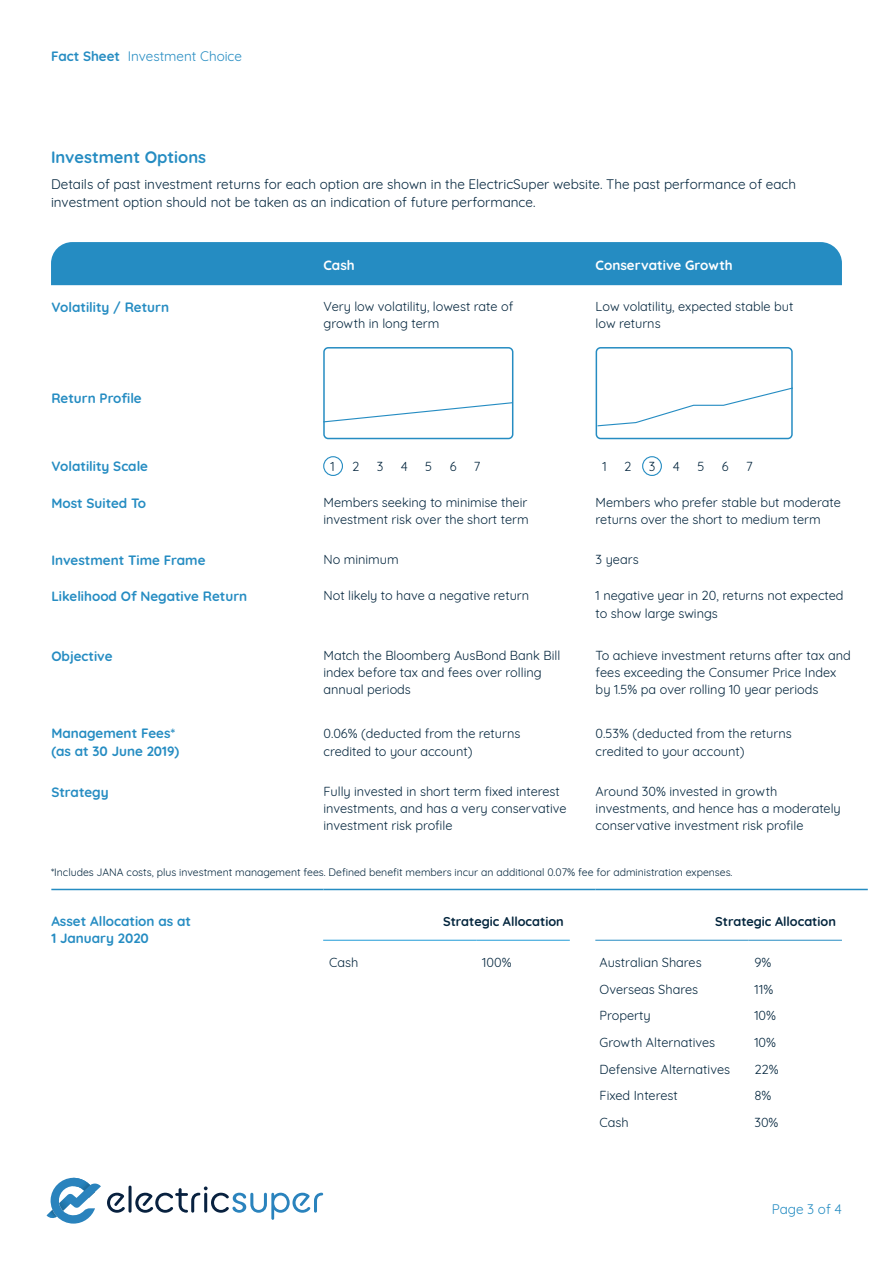
<style>
.page{position:relative;width:893px;height:1263px;background:#fff}
.page>*{position:absolute;margin:0;border:0;box-sizing:border-box;transform-origin:0 0}
.Sub_Headings_Small{font:700 16.5px "Quicksand";color:#258cc2}
.Body_Heading{font:700 13.5px/18px "Quicksand";color:#258cc2}
.Body{font:13.5px/18px "Quicksand";color:#03253d}
.Sub_Headings_Small-2{font:13.5px "Quicksand";color:#258cc2}
.t1{font:700 13.5px "Quicksand";color:#fff}
.Body-2{font:12.75px/17.2px "Quicksand";color:#03253d}
.Body-3{font:700 12.75px "Quicksand";color:#03253d}
.Body-4{font:10.5px "Quicksand";color:#03253d}
.s1{font-weight:700}
</style>
<div class="page">
<div style="left:51px;top:242px;width:791px;height:43px;background:#258cc2"></div>
<svg style="left:107px;top:1185px;width:216px;height:35px"></svg>
<svg style="left:47px;top:1178px;width:54px;height:45px"></svg>
<hr style="left:51px;top:889px;width:272px;height:1px;background:#258cc2">
<hr style="left:323px;top:889px;width:273px;height:1px;background:#258cc2">
<hr style="left:596px;top:889px;width:272px;height:1px;background:#258cc2">
<hr style="left:595px;top:940px;width:153px;height:1px;background:#258cc2">
<hr style="left:748px;top:940px;width:94px;height:1px;background:#258cc2">
<hr style="left:323px;top:940px;width:153px;height:1px;background:#1e9bd7">
<hr style="left:476px;top:940px;width:94px;height:1px;background:#1e9bd7">
<svg style="left:326px;top:401px;width:188px;height:22px"></svg>
<svg style="left:599px;top:388px;width:191px;height:39px"></svg>
<div style="left:323px;top:347px;width:190px;height:92px;border:2px solid #258cc2;border-radius:4px"></div>
<div style="left:596px;top:347px;width:197px;height:92px;border:2px solid #258cc2;border-radius:4px"></div>
<div style="left:323px;top:456px;width:20px;height:20px;border:1px solid #258cc2;border-radius:50%"></div>
<div style="left:642px;top:456px;width:20px;height:20px;border:1px solid #258cc2;border-radius:50%"></div>
<p class="Sub_Headings_Small-2" style="left:51px;top:46px;width:193px"><span class="s1">Fact Sheet</span> Investment Choice</p>
<p class="Sub_Headings_Small" style="left:51px;top:143px;width:157px">Investment Options</p>
<p class="Body" style="left:51px;top:174px;width:747px">Details of past investment returns for each option are shown in the ElectricSuper website. The past performance of each investment option should not be taken as an indication of future performance.</p>
<p class="t1" style="left:323px;top:254px;width:33px">Cash</p>
<p class="t1" style="left:596px;top:254px;width:139px">Conservative Growth</p>
<p class="Body_Heading" style="left:51px;top:297px;width:119px">Volatility / Return</p>
<p class="Body-2" style="left:323px;top:297px;width:191px">Very low volatility, lowest rate of growth in long term</p>
<p class="Body-2" style="left:596px;top:297px;width:199px">Low volatility, expected stable but low returns</p>
<p class="Body_Heading" style="left:51px;top:388px;width:92px">Return Profile</p>
<p class="Body_Heading" style="left:51px;top:456px;width:98px">Volatility Scale</p>
<p class="Body-2" style="left:330px;top:456px;width:6px">1</p>
<p class="Body-2" style="left:352px;top:456px;width:9px">2</p>
<p class="Body-2" style="left:377px;top:456px;width:8px">3</p>
<p class="Body-2" style="left:401px;top:456px;width:9px">4</p>
<p class="Body-2" style="left:425px;top:456px;width:8px">5</p>
<p class="Body-2" style="left:450px;top:456px;width:8px">6</p>
<p class="Body-2" style="left:474px;top:456px;width:8px">7</p>
<p class="Body-2" style="left:603px;top:456px;width:6px">1</p>
<p class="Body-2" style="left:624px;top:456px;width:9px">2</p>
<p class="Body-2" style="left:649px;top:456px;width:8px">3</p>
<p class="Body-2" style="left:673px;top:456px;width:9px">4</p>
<p class="Body-2" style="left:697px;top:456px;width:8px">5</p>
<p class="Body-2" style="left:722px;top:456px;width:8px">6</p>
<p class="Body-2" style="left:746px;top:456px;width:8px">7</p>
<p class="Body_Heading" style="left:51px;top:492px;width:96px">Most Suited To</p>
<p class="Body-2" style="left:323px;top:492px;width:207px">Members seeking to minimise their investment risk over the short term</p>
<p class="Body-2" style="left:596px;top:492px;width:247px">Members who prefer stable but moderate returns over the short to medium term</p>
<p class="Body_Heading" style="left:51px;top:550px;width:156px">Investment Time Frame</p>
<p class="Body-2" style="left:323px;top:550px;width:77px">No minimum</p>
<p class="Body-2" style="left:596px;top:550px;width:44px">3 years</p>
<p class="Body_Heading" style="left:51px;top:586px;width:197px">Likelihood Of Negative Return</p>
<p class="Body-2" style="left:323px;top:586px;width:207px">Not likely to have a negative return</p>
<p class="Body-2" style="left:596px;top:586px;width:249px">1 negative year in 20, returns not expected to show large swings</p>
<p class="Body_Heading" style="left:51px;top:646px;width:63px">Objective</p>
<p class="Body-2" style="left:323px;top:645px;width:238px">Match the Bloomberg AusBond Bank Bill index before tax and fees over rolling annual periods</p>
<p class="Body-2" style="left:596px;top:645px;width:257px">To achieve investment returns after tax and fees exceeding the Consumer Price Index by 1.5% pa over rolling 10 year periods</p>
<p class="Body_Heading" style="left:51px;top:723px;width:130px">Management Fees* (as at 30 June 2019)</p>
<p class="Body-2" style="left:323px;top:724px;width:198px">0.06% (deducted from the returns credited to your account)</p>
<p class="Body-2" style="left:596px;top:724px;width:198px">0.53% (deducted from the returns credited to your account)</p>
<p class="Body_Heading" style="left:51px;top:782px;width:59px">Strategy</p>
<p class="Body-2" style="left:323px;top:781px;width:245px">Fully invested in short term fixed interest investments, and has a very conservative investment risk profile</p>
<p class="Body-2" style="left:596px;top:781px;width:247px">Around 30% invested in growth investments, and hence has a moderately conservative investment risk profile</p>
<p class="Body-4" style="left:51px;top:864px;width:683px">*Includes JANA costs, plus investment management fees. Defined benefit members incur an additional 0.07% fee for administration expenses.</p>
<p class="Body_Heading" style="left:51px;top:911px;width:141px;line-height:17.2px">Asset Allocation as at<br>1 January 2020</p>
<p class="Body-3" style="left:715px;top:911px;width:122px">Strategic Allocation</p>
<p class="Body-2" style="left:600px;top:952px;width:104px">Australian Shares</p>
<p class="Body-2" style="left:754px;top:952px;width:18px">9%</p>
<p class="Body-2" style="left:600px;top:979px;width:100px">Overseas Shares</p>
<p class="Body-2" style="left:754px;top:979px;width:20px">11%</p>
<p class="Body-2" style="left:600px;top:1006px;width:53px">Property</p>
<p class="Body-2" style="left:754px;top:1006px;width:23px">10%</p>
<p class="Body-2" style="left:600px;top:1032px;width:117px">Growth Alternatives</p>
<p class="Body-2" style="left:754px;top:1032px;width:23px">10%</p>
<p class="Body-2" style="left:600px;top:1059px;width:132px">Defensive Alternatives</p>
<p class="Body-2" style="left:754px;top:1059px;width:26px">22%</p>
<p class="Body-2" style="left:600px;top:1086px;width:80px">Fixed Interest</p>
<p class="Body-2" style="left:754px;top:1086px;width:19px">8%</p>
<p class="Body-2" style="left:600px;top:1112px;width:31px">Cash</p>
<p class="Body-2" style="left:754px;top:1112px;width:26px">30%</p>
<p class="Body-3" style="left:443px;top:911px;width:122px">Strategic Allocation</p>
<p class="Body-2" style="left:329px;top:952px;width:31px">Cash</p>
<p class="Body-2" style="left:482px;top:952px;width:31px">100%</p>
<p class="Sub_Headings_Small-2" style="left:772px;top:1199px;width:72px">Page 3 of 4</p>
</div>
